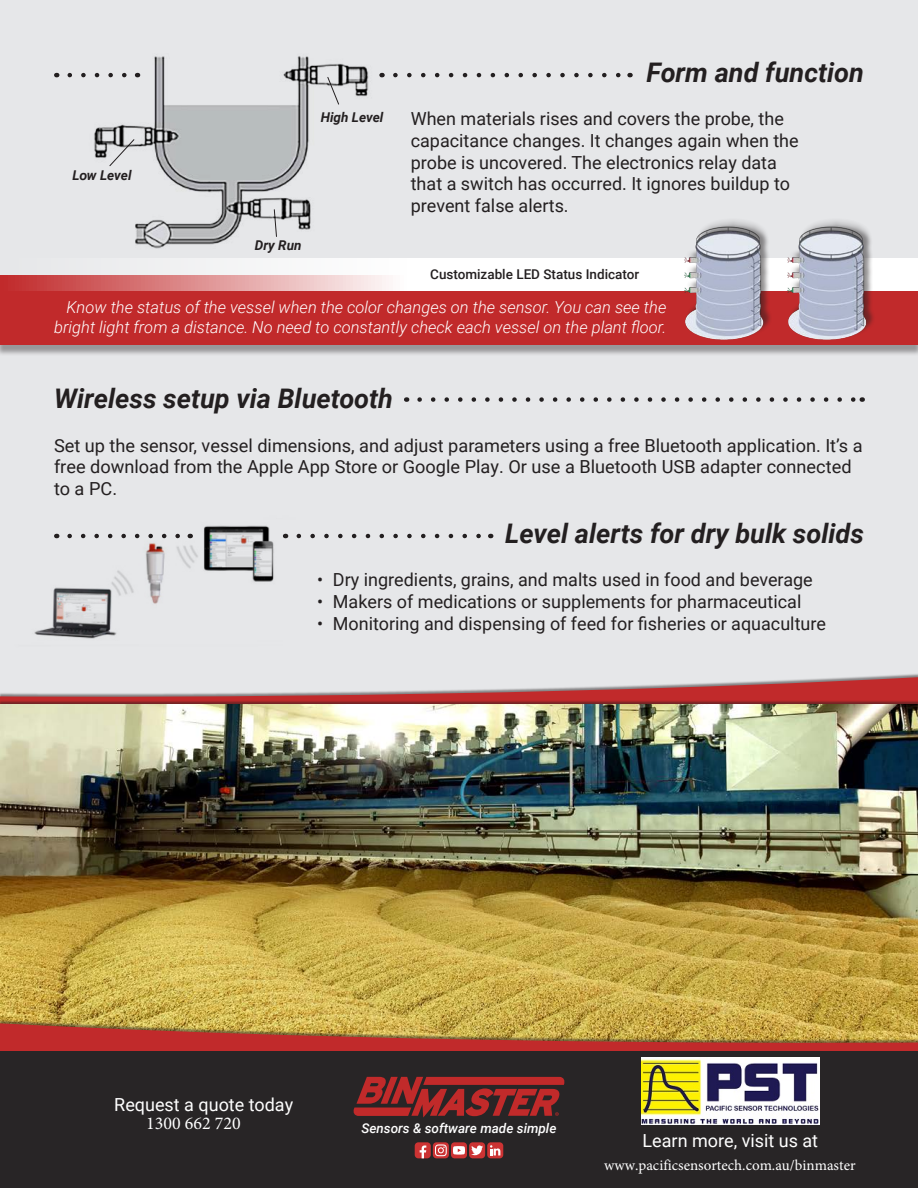
<style>
.page{position:relative;width:918px;height:1188px;background:#e6e7e9}
.page>*{position:absolute;margin:0;border:0;box-sizing:border-box;transform-origin:0 0}
.t1{font:italic 700 27px "Roboto";color:#231f20}
.t2{font:18px/21.6px "Roboto";color:#231f20}
.t3{font:18px "Roboto";color:#fff}
.t4{font:18px "Minion Pro";color:#fff}
.t5{font:italic 300 16.5px/19.5px "Roboto";color:#fff;text-align:right}
.t6{font:15px "Minion Pro";color:#fff}
.t7{font:500 13.5px "Roboto";color:#231f20}
.t8{font:italic 500 13.5px "Roboto";color:#fff}
.t9{font:italic 700 13.5px "Roboto";color:#231f20}
</style>
<div class="page">
<svg style="left:395px;top:73px;width:226px;height:4px"></svg>
<svg style="left:70px;top:73px;width:14px;height:4px"></svg>
<svg style="left:420px;top:397px;width:435px;height:5px"></svg>
<div style="left:0;top:278px;width:918px;height:79px;background:#231f20;opacity:.4"></div>
<div style="left:0;top:276px;width:918px;height:69px;background:#c12a2b"></div>
<svg style="left:324px;top:534px;width:157px;height:4px"></svg>
<img style="left:34px;top:525px;width:281px;height:114px">
<svg style="left:0;top:677px;width:918px;height:23px"></svg>
<img style="left:0;top:704px;width:918px;height:315px">
<div style="left:0;top:1019px;width:918px;height:98px;background:#231f20;opacity:.5"></div>
<svg style="left:0;top:1023px;width:918px;height:29px;background:#b86237"></svg>
<div style="left:0;top:1052px;width:918px;height:136px;background:#282526"></div>
<svg style="left:354px;top:1077px;width:210px;height:41px"></svg>
<svg style="left:415px;top:1142px;width:88px;height:16px"></svg>
<svg style="left:0;top:258px;width:918px;height:32px;fill:#faf9fa"></svg>
<img style="left:679px;top:222px;width:207px;height:118px">
<img style="left:84px;top:56px;width:285px;height:193px">
<img style="left:642px;top:1058px;width:178px;height:66px">
<p class="t9" style="left:72px;top:166px;width:61px">Low Level</p>
<p class="t9" style="left:321px;top:107px;width:64px">High Level</p>
<p class="t9" style="left:255px;top:235px;width:48px">Dry Run</p>
<p class="t1" style="left:646px;top:54px;width:219px">Form and function</p>
<p class="t2" style="left:411px;top:108px;width:389px">When materials rises and covers the probe, the capacitance changes. It changes again when the probe is uncovered. The electronics relay data that a switch has occurred. It ignores buildup to prevent false alerts.</p>
<p class="t7" style="left:430px;top:264px;width:211px">Customizable LED Status Indicator</p>
<p class="t5" style="left:54px;top:297px;width:614px">Know the status of the vessel when the color changes on the sensor. You can see the bright light from a distance. No need to constantly check each vessel on the plant floor.</p>
<p class="t1" style="left:54px;top:380px;width:341px">Wireless setup via Bluetooth</p>
<p class="t2" style="left:54px;top:434px;width:810px">Set up the sensor, vessel dimensions, and adjust parameters using a free Bluetooth application. It’s a free download from the Apple App Store or Google Play. Or use a Bluetooth USB adapter connected to a PC.</p>
<p class="t1" style="left:505px;top:515px;width:360px">Level alerts for dry bulk solids</p>
<p class="t2" style="left:317px;top:569px;width:497px">• Dry ingredients, grains, and malts used in food and beverage</p>
<p class="t2" style="left:317px;top:590px;width:486px">• Makers of medications or supplements for pharmaceutical</p>
<p class="t2" style="left:317px;top:612px;width:510px">• Monitoring and dispensing of feed for fisheries or aquaculture</p>
<p class="t3" style="left:114px;top:1092px;width:180px">Request a quote today</p>
<p class="t4" style="left:146px;top:1112px;width:96px">1300 662 720</p>
<p class="t8" style="left:362px;top:1119px;width:196px">Sensors &amp; software made simple</p>
<p class="t3" style="left:643px;top:1128px;width:177px">Learn more, visit us at</p>
<p class="t6" style="left:604px;top:1155px;width:253px">www.pacificsensortech.com.au/binmaster</p>
</div>
